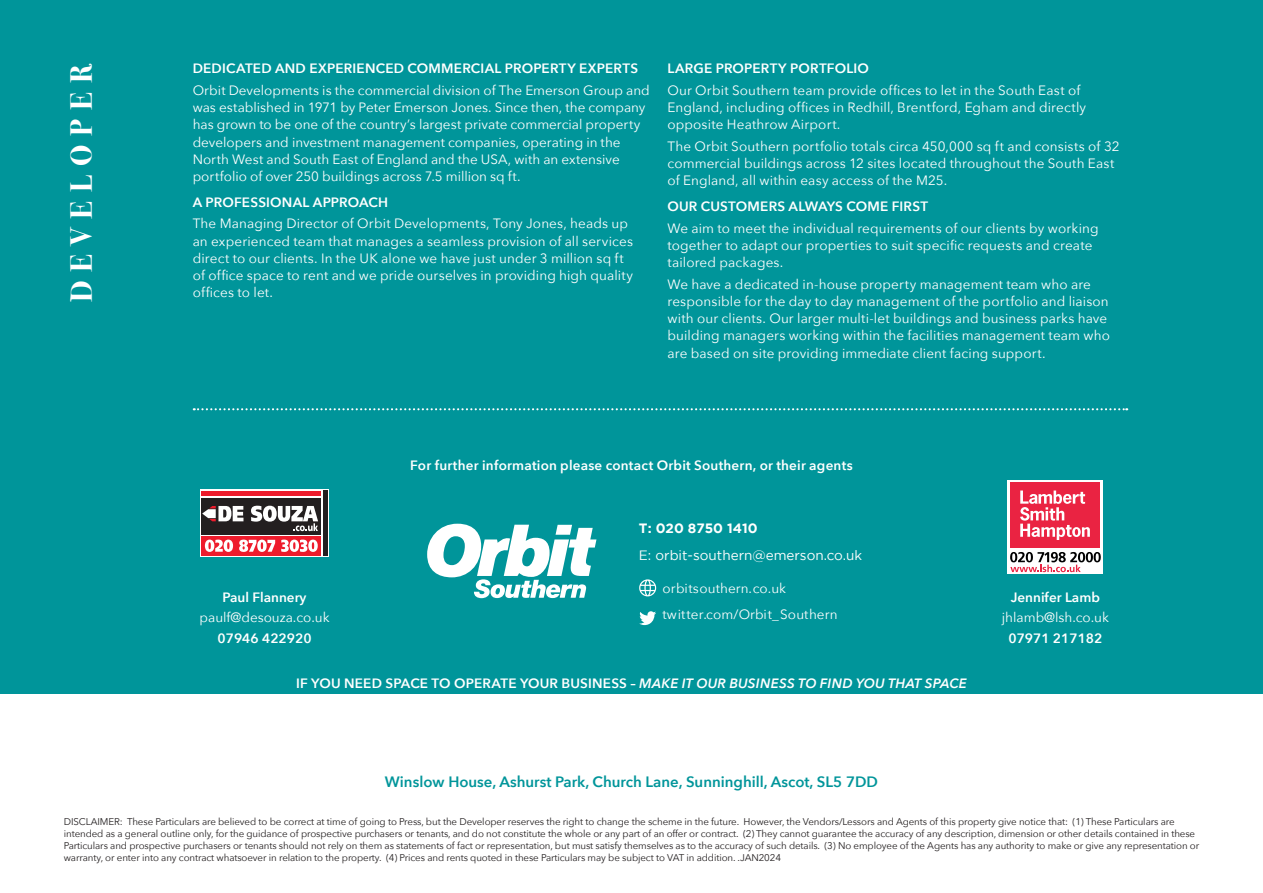
<style>
.page{position:relative;width:1263px;height:893px;background:#fff}
.page>*{position:absolute;margin:0;border:0;box-sizing:border-box;transform-origin:0 0}
.t1{font:700 30px "Bodoni Svty Two ITCTT";letter-spacing:.3em;color:#fff}
.t2{font:600 15px "Avenir Next";color:#00959a}
.t3{font:13.5px/17.2px "Avenir Next";letter-spacing:.005em;color:#fff}
.t4{font:600 13.5px "Avenir Next";letter-spacing:.015em;color:#fff}
.t5{font:13.5px "Gotham";color:#fff}
.t6{font:700 13.5px "Gotham";color:#fff}
.t7{font:9.75px/12px "Avenir Next";letter-spacing:-.01em;color:#231f20}
.s1{font-style:italic}
</style>
<div class="page">
<div style="left:0;top:0;width:1263px;height:693px;background:#00959a"></div>
<svg style="left:194px;top:408px;width:933px;height:2px"></svg>
<svg style="left:427px;top:524px;width:169px;height:74px"></svg>
<svg style="left:200px;top:490px;width:129px;height:67px"></svg>
<div style="left:201px;top:498px;width:120px;height:36px;background:#231f20"></div>
<div style="left:201px;top:536px;width:120px;height:20px;background:#ee1b2c"></div>
<div style="left:201px;top:491px;width:120px;height:5px;background:#ee1b2c"></div>
<div style="left:323px;top:491px;width:5px;height:65px;background:#231f20"></div>
<svg style="left:205px;top:540px;width:28px;height:12px"></svg>
<svg style="left:239px;top:540px;width:36px;height:12px"></svg>
<svg style="left:281px;top:540px;width:37px;height:12px"></svg>
<svg style="left:251px;top:506px;width:67px;height:25px"></svg>
<svg style="left:202px;top:506px;width:41px;height:15px"></svg>
<div style="left:1008px;top:480px;width:95px;height:94px;background:#fff"></div>
<div style="left:1010px;top:482px;width:89px;height:66px;background:#ea2342"></div>
<svg style="left:1020px;top:490px;width:70px;height:50px"></svg>
<svg style="left:1010px;top:552px;width:91px;height:20px"></svg>
<svg style="left:639px;top:579px;width:17px;height:17px"></svg>
<svg style="left:639px;top:611px;width:17px;height:14px"></svg>
<h1 class="t1" style="left:57px;top:302px;width:240px;rotate:-90deg">DEVELOPER</h1>
<p class="t4" style="left:193px;top:57px;width:447px">DEDICATED AND EXPERIENCED COMMERCIAL PROPERTY EXPERTS</p>
<p class="t3" style="left:193px;top:81px;width:459px">Orbit Developments is the commercial division of The Emerson Group and was established in 1971 by Peter Emerson Jones. Since then, the company has grown to be one of the country’s largest private commercial property developers and investment management companies, operating in the North West and South East of England and the USA, with an extensive portfolio of over 250 buildings across 7.5 million sq ft.</p>
<p class="t4" style="left:193px;top:191px;width:197px">A PROFESSIONAL APPROACH</p>
<p class="t3" style="left:193px;top:214px;width:442px">The Managing Director of Orbit Developments, Tony Jones, heads up an experienced team that manages a seamless provision of all services direct to our clients. In the UK alone we have just under 3 million sq ft of office space to rent and we pride ourselves in providing high quality offices to let.</p>
<p class="t4" style="left:667px;top:57px;width:203px">LARGE PROPERTY PORTFOLIO</p>
<p class="t3" style="left:667px;top:81px;width:420px">Our Orbit Southern team provide offices to let in the South East of<br>England, including offices in Redhill, Brentford, Egham and directly opposite Heathrow Airport.</p>
<p class="t3" style="left:667px;top:137px;width:454px">The Orbit Southern portfolio totals circa 450,000 sq ft and consists of 32 commercial buildings across 12 sites located throughout the South East of England, all within easy access of the M25.</p>
<p class="t4" style="left:667px;top:195px;width:262px">OUR CUSTOMERS ALWAYS COME FIRST</p>
<p class="t3" style="left:667px;top:219px;width:433px">We aim to meet the individual requirements of our clients by working together to adapt our properties to suit specific requests and create tailored packages.</p>
<p class="t3" style="left:667px;top:275px;width:444px">We have a dedicated in-house property management team who are responsible for the day to day management of the portfolio and liaison with our clients. Our larger multi-let buildings and business parks have building managers working within the facilities management team who are based on site providing immediate client facing support.</p>
<p class="t4" style="left:410px;top:453px;width:444px">For further information please contact Orbit Southern, or their agents</p>
<p class="t4" style="left:223px;top:586px;width:85px">Paul Flannery</p>
<p class="t3" style="left:200px;top:609px;width:131px">paulf@desouza.co.uk</p>
<p class="t4" style="left:218px;top:626px;width:95px">07946 422920</p>
<p class="t6" style="left:639px;top:521px;width:120px">T: 020 8750 1410</p>
<p class="t5" style="left:639px;top:548px;width:225px">E: orbit-southern@emerson.co.uk</p>
<p class="t3" style="left:662px;top:574px;width:176px;line-height:26.5px">orbitsouthern.co.uk twitter.com/Orbit_Southern</p>
<p class="t4" style="left:296px;top:671px;width:672px">IF YOU NEED SPACE TO OPERATE YOUR BUSINESS – <span class="s1">MAKE IT OUR BUSINESS TO FIND YOU THAT SPACE</span></p>
<p class="t4" style="left:1011px;top:586px;width:91px">Jennifer Lamb</p>
<p class="t3" style="left:1002px;top:609px;width:109px">jhlamb@lsh.co.uk</p>
<p class="t4" style="left:1008px;top:626px;width:95px">07971 217182</p>
<p class="t2" style="left:385px;top:769px;width:495px">Winslow House, Ashurst Park, Church Lane, Sunninghill, Ascot, SL5 7DD</p>
<p class="t7" style="left:64px;top:815px;width:1137px">DISCLAIMER: These Particulars are believed to be correct at time of going to Press, but the Developer reserves the right to change the scheme in the future. However, the Vendors/Lessors and Agents of this property give notice that: (1) These Particulars are intended as a general outline only, for the guidance of prospective purchasers or tenants, and do not constitute the whole or any part of an offer or contract. (2) They cannot guarantee the accuracy of any description, dimension or other details contained in these Particulars and prospective purchasers or tenants should not rely on them as statements of fact or representation, but must satisfy themselves as to the accuracy of such details. (3) No employee of the Agents has any authority to make or give any representation or warranty, or enter into any contract whatsoever in relation to the property. (4) Prices and rents quoted in these Particulars may be subject to VAT in addition. .JAN2024</p>
</div>
